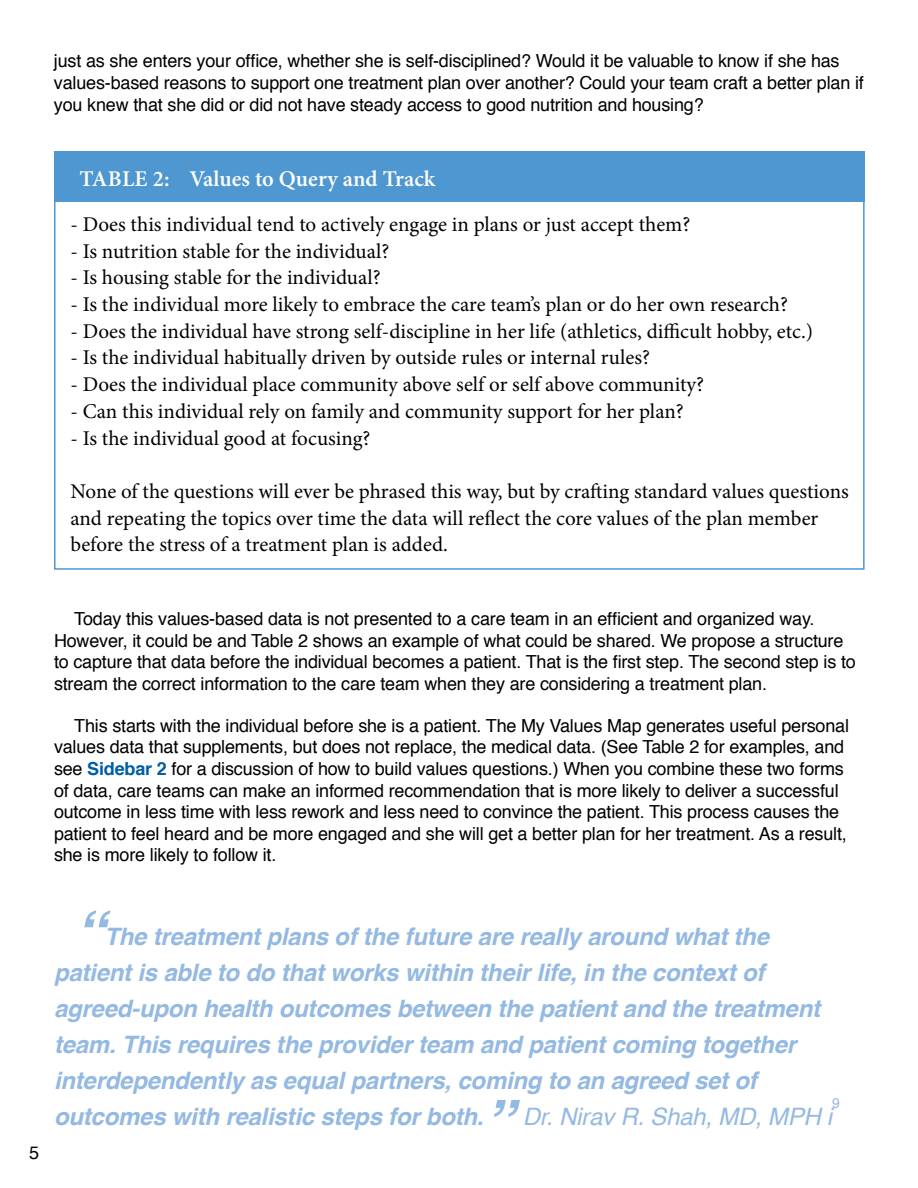
<style>
.page{position:relative;width:918px;height:1188px;background:#fff}
.page>*{position:absolute;margin:0;border:0;box-sizing:border-box;transform-origin:0 0}
.t1{font:italic 700 61.5px "Helvetica";color:#94b9e2}
.t2{font:italic 700 24px/36px "Helvetica";letter-spacing:-.01em;color:#94b9e2}
.t3{font:italic 24px "Helvetica";letter-spacing:-.01em;color:#94b9e2}
.t4{font:600 22.5px "Minion Pro";color:#fff}
.t5{font:21px/26.7px "Minion Pro";color:#000}
.t6{font:18px/21.6px "Helvetica";letter-spacing:-.01em;color:#000}
.t7{font:13.95px "Helvetica";color:#94b9e2}
.s1{font-weight:700;color:#005ea3}
</style>
<div class="page">
<div style="left:54px;top:151px;width:811px;height:51px;background:#4f97d1"></div>
<p class="t6" style="left:54px;top:51px;width:811px">just as she enters your office, whether she is self-disciplined? Would it be valuable to know if she has values-based reasons to support one treatment plan over another? Could your team craft a better plan if you knew that she did or did not have steady access to good nutrition and housing?</p>
<p class="t4" style="left:79px;top:163px;width:357px">TABLE 2: Values to Query and Track</p>
<p class="t5" style="left:71px;top:211px;width:621px">- Does this individual tend to actively engage in plans or just accept them?</p>
<p class="t5" style="left:71px;top:238px;width:320px">- Is nutrition stable for the individual?</p>
<p class="t5" style="left:71px;top:264px;width:312px">- Is housing stable for the individual?</p>
<p class="t5" style="left:71px;top:291px;width:719px">- Is the individual more likely to embrace the care team’s plan or do her own research?</p>
<p class="t5" style="left:71px;top:318px;width:744px">- Does the individual have strong self-discipline in her life (athletics, difficult hobby, etc.)</p>
<p class="t5" style="left:71px;top:345px;width:581px">- Is the individual habitually driven by outside rules or internal rules?</p>
<p class="t5" style="left:71px;top:371px;width:635px">- Does the individual place community above self or self above community?</p>
<p class="t5" style="left:71px;top:398px;width:615px">- Can this individual rely on family and community support for her plan?</p>
<p class="t5" style="left:71px;top:425px;width:302px">- Is the individual good at focusing?</p>
<p class="t5" style="left:71px;top:478px;width:780px">None of the questions will ever be phrased this way, but by crafting standard values questions and repeating the topics over time the data will reflect the core values of the plan member before the stress of a treatment plan is added.</p>
<p class="t6" style="left:54px;top:608px;width:803px;text-indent:20px">Today this values-based data is not presented to a care team in an efficient and organized way.<br>However, it could be and Table 2 shows an example of what could be shared. We propose a structure to capture that data before the individual becomes a patient. That is the first step. The second step is to stream the correct information to the care team when they are considering a treatment plan.</p>
<p class="t6" style="left:54px;top:715px;width:797px;text-indent:20px">This starts with the individual before she is a patient. The My Values Map generates useful personal values data that supplements, but does not replace, the medical data. (See Table 2 for examples, and see <span class="s1">Sidebar 2</span> for a discussion of how to build values questions.) When you combine these two forms of data, care teams can make an informed recommendation that is more likely to deliver a successful outcome in less time with less rework and less need to convince the patient. This process causes the patient to feel heard and be more engaged and she will get a better plan for her treatment. As a result, she is more likely to follow it.</p>
<p class="t6" style="left:29px;top:1143px;width:12px">5</p>
<h1 class="t1" style="left:74px;top:883px;width:32px">“</h1>
<p class="t2" style="left:54px;top:918px;width:768px;text-indent:50px">The treatment plans of the future are really around what the patient is able to do that works within their life, in the context of agreed-upon health outcomes between the patient and the treatment team. This requires the provider team and patient coming together interdependently as equal partners, coming to an agreed set of outcomes with realistic steps for both.</p>
<p class="t7" style="left:832px;top:1092px;width:9px">9</p>
<h1 class="t1" style="left:483px;top:1072px;width:32px">”</h1>
<h2 class="t3" style="left:523px;top:1097px;width:311px">Dr. Nirav R. Shah, MD, MPH i</h2>
</div>
